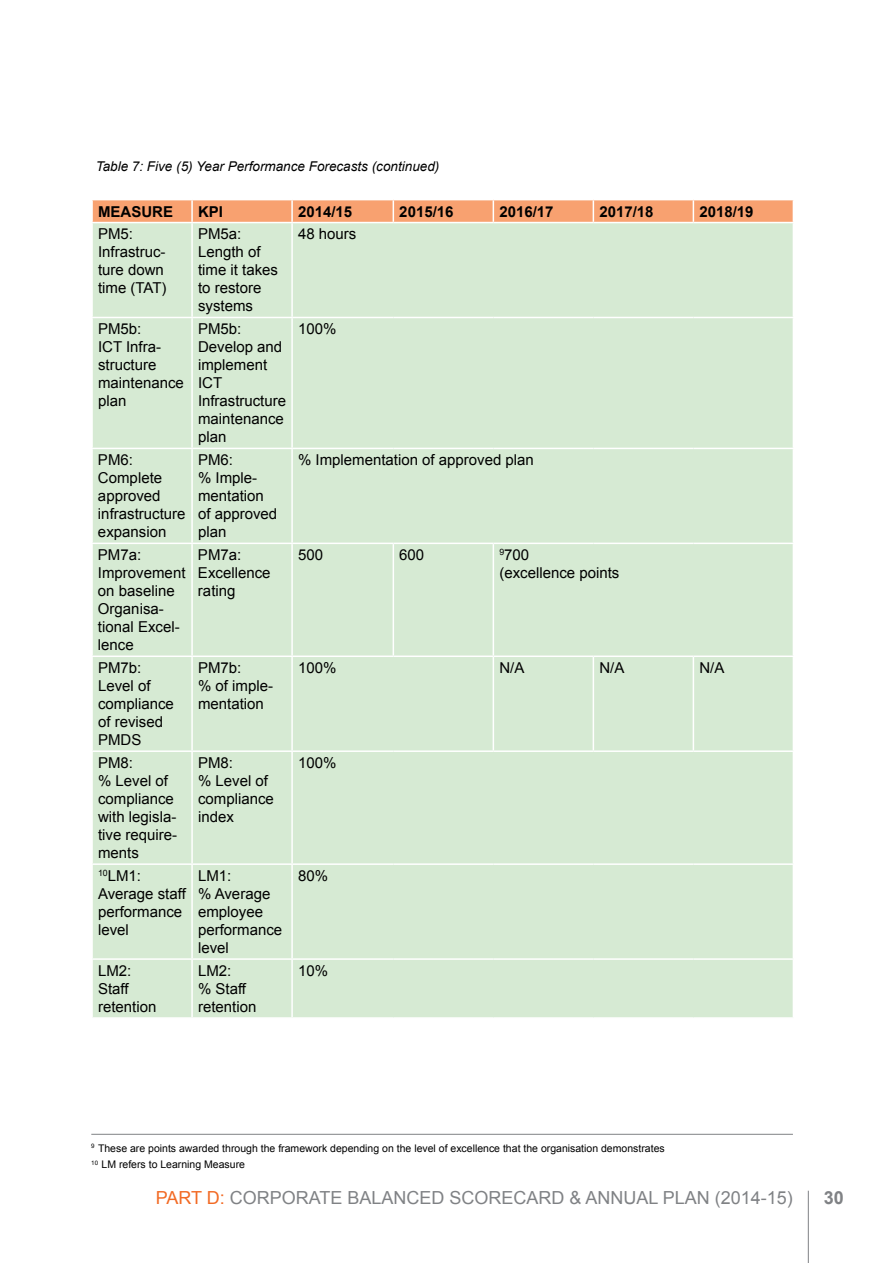
<style>
.page{position:relative;width:893px;height:1263px;background:#fff}
.page>*{position:absolute;margin:0;border:0;box-sizing:border-box;transform-origin:0 0}
.t1{font:18px "Arial";color:#808285}
.t2{font:700 18px "Arial";color:#808285}
.t3{font:15px/18px "Arial";color:#000}
.t4{font:700 15px "Arial";color:#000}
.t5{font:italic 13.5px "Arial";color:#000}
.t6{font:10.5px/16.8px "Arial";color:#000}
.s1{color:#f26a24}
</style>
<div class="page">
<hr style="left:808px;top:1191px;width:1px;height:72px;background:#808285">
<div style="left:93px;top:223px;width:700px;height:794px;background:#d6ead3"></div>
<hr style="left:191px;top:865px;width:2px;height:93px;background:#fff">
<hr style="left:291px;top:865px;width:2px;height:93px;background:#fff">
<hr style="left:191px;top:960px;width:2px;height:57px;background:#fff">
<hr style="left:291px;top:960px;width:2px;height:57px;background:#fff">
<hr style="left:191px;top:223px;width:2px;height:94px;background:#fff">
<hr style="left:191px;top:318px;width:2px;height:130px;background:#fff">
<hr style="left:191px;top:449px;width:2px;height:94px;background:#fff">
<hr style="left:191px;top:544px;width:2px;height:111px;background:#fff">
<hr style="left:191px;top:657px;width:2px;height:93px;background:#fff">
<hr style="left:191px;top:752px;width:2px;height:111px;background:#fff">
<hr style="left:291px;top:223px;width:2px;height:94px;background:#fff">
<hr style="left:291px;top:318px;width:2px;height:130px;background:#fff">
<hr style="left:291px;top:449px;width:2px;height:94px;background:#fff">
<hr style="left:291px;top:544px;width:2px;height:111px;background:#fff">
<hr style="left:291px;top:657px;width:2px;height:93px;background:#fff">
<hr style="left:291px;top:752px;width:2px;height:111px;background:#fff">
<hr style="left:393px;top:544px;width:1px;height:111px;background:#fff">
<hr style="left:493px;top:544px;width:1px;height:111px;background:#fff">
<hr style="left:493px;top:657px;width:1px;height:93px;background:#fff">
<hr style="left:593px;top:657px;width:1px;height:93px;background:#fff">
<hr style="left:693px;top:657px;width:1px;height:93px;background:#fff">
<hr style="left:91px;top:958px;width:101px;height:2px;background:#fff">
<hr style="left:192px;top:958px;width:100px;height:2px;background:#fff">
<hr style="left:292px;top:958px;width:101px;height:2px;background:#fff">
<hr style="left:393px;top:958px;width:100px;height:2px;background:#fff">
<hr style="left:493px;top:958px;width:100px;height:2px;background:#fff">
<hr style="left:593px;top:958px;width:100px;height:2px;background:#fff">
<hr style="left:693px;top:958px;width:101px;height:2px;background:#fff">
<hr style="left:91px;top:317px;width:101px;height:1px;background:#fff">
<hr style="left:91px;top:448px;width:101px;height:1px;background:#fff">
<hr style="left:91px;top:543px;width:101px;height:1px;background:#fff">
<hr style="left:91px;top:655px;width:101px;height:2px;background:#fff">
<hr style="left:91px;top:750px;width:101px;height:2px;background:#fff">
<hr style="left:192px;top:317px;width:100px;height:1px;background:#fff">
<hr style="left:192px;top:448px;width:100px;height:1px;background:#fff">
<hr style="left:192px;top:543px;width:100px;height:1px;background:#fff">
<hr style="left:192px;top:655px;width:100px;height:2px;background:#fff">
<hr style="left:192px;top:750px;width:100px;height:2px;background:#fff">
<hr style="left:292px;top:317px;width:101px;height:1px;background:#fff">
<hr style="left:393px;top:317px;width:100px;height:1px;background:#fff">
<hr style="left:493px;top:317px;width:100px;height:1px;background:#fff">
<hr style="left:593px;top:317px;width:100px;height:1px;background:#fff">
<hr style="left:693px;top:317px;width:101px;height:1px;background:#fff">
<hr style="left:292px;top:448px;width:101px;height:1px;background:#fff">
<hr style="left:393px;top:448px;width:100px;height:1px;background:#fff">
<hr style="left:493px;top:448px;width:100px;height:1px;background:#fff">
<hr style="left:593px;top:448px;width:100px;height:1px;background:#fff">
<hr style="left:693px;top:448px;width:101px;height:1px;background:#fff">
<hr style="left:292px;top:543px;width:101px;height:1px;background:#fff">
<hr style="left:292px;top:655px;width:101px;height:2px;background:#fff">
<hr style="left:292px;top:750px;width:101px;height:2px;background:#fff">
<hr style="left:393px;top:750px;width:100px;height:2px;background:#fff">
<hr style="left:393px;top:543px;width:100px;height:1px;background:#fff">
<hr style="left:393px;top:655px;width:100px;height:2px;background:#fff">
<hr style="left:493px;top:543px;width:100px;height:1px;background:#fff">
<hr style="left:593px;top:543px;width:100px;height:1px;background:#fff">
<hr style="left:693px;top:543px;width:101px;height:1px;background:#fff">
<hr style="left:493px;top:655px;width:100px;height:2px;background:#fff">
<hr style="left:493px;top:750px;width:100px;height:2px;background:#fff">
<hr style="left:593px;top:655px;width:100px;height:2px;background:#fff">
<hr style="left:593px;top:750px;width:100px;height:2px;background:#fff">
<hr style="left:693px;top:655px;width:101px;height:2px;background:#fff">
<hr style="left:693px;top:750px;width:101px;height:2px;background:#fff">
<svg style="left:92px;top:200px;width:702px;height:23px;background:#f8a87b"></svg>
<hr style="left:91px;top:863px;width:101px;height:2px;background:#fff">
<hr style="left:192px;top:863px;width:100px;height:2px;background:#fff">
<hr style="left:292px;top:863px;width:101px;height:2px;background:#fff">
<hr style="left:393px;top:863px;width:100px;height:2px;background:#fff">
<hr style="left:493px;top:863px;width:100px;height:2px;background:#fff">
<hr style="left:593px;top:863px;width:100px;height:2px;background:#fff">
<hr style="left:693px;top:863px;width:101px;height:2px;background:#fff">
<hr style="left:91px;top:1134px;width:702px;height:1px;background:#808285">
<p class="t5" style="left:96px;top:158px;width:345px">Table 7: Five (5) Year Performance Forecasts (continued)</p>
<p class="t4" style="left:98px;top:201px;width:76px">MEASURE</p>
<p class="t4" style="left:198px;top:201px;width:25px">KPI</p>
<p class="t4" style="left:298px;top:201px;width:56px">2014/15</p>
<p class="t4" style="left:399px;top:201px;width:56px">2015/16</p>
<p class="t4" style="left:499px;top:201px;width:56px">2016/17</p>
<p class="t4" style="left:599px;top:201px;width:56px">2017/18</p>
<p class="t4" style="left:699px;top:201px;width:56px">2018/19</p>
<p class="t3" style="left:98px;top:225px;width:70px">PM5:<br>Infrastruc&shy;ture down time (TAT)</p>
<p class="t3" style="left:198px;top:225px;width:82px">PM5a:<br>Length of time it takes to restore systems</p>
<p class="t3" style="left:298px;top:225px;width:60px">48 hours</p>
<p class="t3" style="left:98px;top:320px;width:87px">PM5b:<br>ICT Infra&shy;structure maintenance plan</p>
<p class="t3" style="left:198px;top:320px;width:89px">PM5b:<br>Develop and implement<br>ICT<br>Infrastructure maintenance plan</p>
<p class="t3" style="left:298px;top:320px;width:40px">100%</p>
<p class="t3" style="left:98px;top:451px;width:89px">PM6:<br>Complete approved infrastructure expansion</p>
<p class="t3" style="left:198px;top:451px;width:81px">PM6:<br>% Imple&shy;mentation of approved plan</p>
<p class="t3" style="left:298px;top:451px;width:237px">% Implementation of approved plan</p>
<p class="t3" style="left:98px;top:546px;width:89px">PM7a:<br>Improvement on baseline<br>Organisa&shy;tional Excel&shy;lence</p>
<p class="t3" style="left:198px;top:546px;width:74px">PM7a:<br>Excellence rating</p>
<p class="t3" style="left:298px;top:546px;width:27px">500</p>
<p class="t3" style="left:399px;top:546px;width:27px">600</p>
<p class="t3" style="left:499px;top:546px;width:122px"><sup>9</sup>700<br>(excellence points</p>
<p class="t3" style="left:98px;top:659px;width:77px">PM7b:<br>Level of compliance of revised<br>PMDS</p>
<p class="t3" style="left:198px;top:659px;width:77px">PM7b:<br>% of imple&shy;mentation</p>
<p class="t3" style="left:298px;top:659px;width:40px">100%</p>
<p class="t3" style="left:499px;top:659px;width:27px">N/A</p>
<p class="t3" style="left:599px;top:659px;width:27px">N/A</p>
<p class="t3" style="left:699px;top:659px;width:27px">N/A</p>
<p class="t3" style="left:98px;top:754px;width:81px">PM8:<br>% Level of compliance with legisla&shy;tive require&shy;ments</p>
<p class="t3" style="left:198px;top:754px;width:77px">PM8:<br>% Level of compliance index</p>
<p class="t3" style="left:298px;top:754px;width:40px">100%</p>
<p class="t3" style="left:98px;top:867px;width:89px"><sup>10</sup>LM1:<br>Average staff performance level</p>
<p class="t3" style="left:198px;top:867px;width:86px">LM1:<br>% Average employee performance level</p>
<p class="t3" style="left:298px;top:867px;width:32px">80%</p>
<p class="t3" style="left:98px;top:962px;width:60px">LM2:<br>Staff retention</p>
<p class="t3" style="left:198px;top:962px;width:60px">LM2:<br>% Staff retention</p>
<p class="t3" style="left:298px;top:962px;width:32px">10%</p>
<p class="t6" style="left:91px;top:1139px;width:575px"><sup>9</sup> These are points awarded through the framework depending on the level of excellence that the organisation demonstrates<br><sup>10</sup> LM refers to Learning Measure</p>
<p class="t1" style="left:156px;top:1186px;width:639px"><span class="s1">PART D:</span> CORPORATE BALANCED SCORECARD &amp; ANNUAL PLAN (2014-15)</p>
<p class="t2" style="left:824px;top:1185px;width:22px">30</p>
</div>
